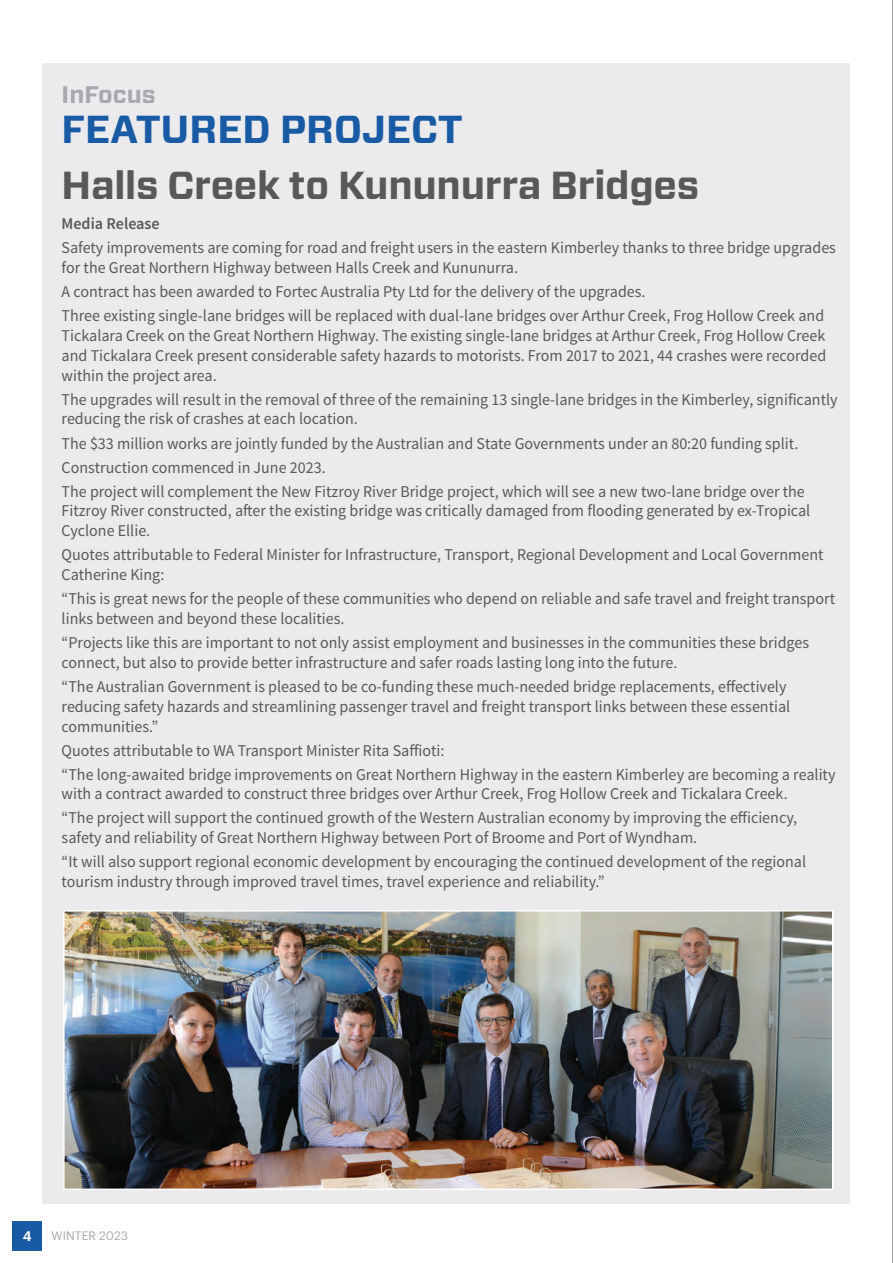
<style>
.page{position:relative;width:893px;height:1263px;background:#fff}
.page>*{position:absolute;margin:0;border:0;box-sizing:border-box;transform-origin:0 0}
.t1{font:700 39px "Forza";letter-spacing:-.005em;color:#57585a}
.t2{font:700 39px "Forza";color:#185aa3}
.t3{font:700 24px "Forza";color:#a8a9ad}
.t4{font:16.5px/19.8px "Source Sans Pro";color:#57585a}
.t5{font:600 16.5px "Source Sans Pro";color:#57585a}
.t6{font:600 13.5px "Graphik";color:#fff}
.t7{font:12px "Graphik";letter-spacing:.005em;color:#a8a9ad}
</style>
<div class="page">
<div style="left:43px;top:63px;width:807px;height:1140px;background:#e6e7e9"></div>
<img style="left:65px;top:912px;width:766px;height:276px">
<div style="left:13px;top:1221px;width:29px;height:29px;background:#185aa3"></div>
<hr style="left:892px;top:0;width:1px;height:1263px;background:#414141">
<h2 class="t3" style="left:62px;top:79px;width:95px">InFocus</h2>
<h1 class="t2" style="left:62px;top:103px;width:402px">FEATURED PROJECT</h1>
<h1 class="t1" style="left:62px;top:159px;width:639px">Halls Creek to Kununurra Bridges</h1>
<p class="t5" style="left:62px;top:213px;width:99px">Media Release</p>
<p class="t4" style="left:62px;top:238px;width:776px">Safety improvements are coming for road and freight users in the eastern Kimberley thanks to three bridge upgrades for the Great Northern Highway between Halls Creek and Kununurra.</p>
<p class="t4" style="left:62px;top:280px;width:764px;line-height:24px">A contract has been awarded to Fortec Australia Pty Ltd for the delivery of the upgrades.<br>Three existing single-lane bridges will be replaced with dual-lane bridges over Arthur Creek, Frog Hollow Creek and</p>
<p class="t4" style="left:62px;top:326px;width:766px;text-align:justify">Tickalara Creek on the Great Northern Highway. The existing single-lane bridges at Arthur Creek, Frog Hollow Creek and Tickalara Creek present considerable safety hazards to motorists. From 2017 to 2021, 44 crashes were recorded within the project area.</p>
<p class="t4" style="left:62px;top:390px;width:777px">The upgrades will result in the removal of three of the remaining 13 single-lane bridges in the Kimberley, significantly reducing the risk of crashes at each location.</p>
<p class="t4" style="left:62px;top:431px;width:745px;line-height:24px">The $33 million works are jointly funded by the Australian and State Governments under an 80:20 funding split.<br>Construction commenced in June 2023.<br>The project will complement the New Fitzroy River Bridge project, which will see a new two-lane bridge over the</p>
<p class="t4" style="left:62px;top:501px;width:750px">Fitzroy River constructed, after the existing bridge was critically damaged from flooding generated by ex-Tropical<br>Cyclone Ellie.</p>
<p class="t4" style="left:62px;top:545px;width:763px">Quotes attributable to Federal Minister for Infrastructure, Transport, Regional Development and Local Government<br>Catherine King:</p>
<p class="t4" style="left:62px;top:589px;width:775px">“This is great news for the people of these communities who depend on reliable and safe travel and freight transport links between and beyond these localities.</p>
<p class="t4" style="left:62px;top:633px;width:749px">“Projects like this are important to not only assist employment and businesses in the communities these bridges connect, but also to provide better infrastructure and safer roads lasting long into the future.</p>
<p class="t4" style="left:62px;top:677px;width:730px">“The Australian Government is pleased to be co-funding these much-needed bridge replacements, effectively reducing safety hazards and streamlining passenger travel and freight transport links between these essential communities.”</p>
<p class="t4" style="left:62px;top:738px;width:775px;line-height:24px">Quotes attributable to WA Transport Minister Rita Saffioti:<br>“The long-awaited bridge improvements on Great Northern Highway in the eastern Kimberley are becoming a reality</p>
<p class="t4" style="left:62px;top:782px;width:737px;line-height:24px">with a contract awarded to construct three bridges over Arthur Creek, Frog Hollow Creek and Tickalara Creek. “The project will support the continued growth of the Western Australian economy by improving the efficiency,</p>
<p class="t4" style="left:62px;top:826px;width:746px;line-height:24px">safety and reliability of Great Northern Highway between Port of Broome and Port of Wyndham.<br>“It will also support regional economic development by encouraging the continued development of the regional</p>
<p class="t4" style="left:62px;top:872px;width:545px">tourism industry through improved travel times, travel experience and reliability.”</p>
<p class="t6" style="left:23px;top:1226px;width:10px">4</p>
<p class="t7" style="left:52px;top:1226px;width:78px">WINTER 2023</p>
</div>
